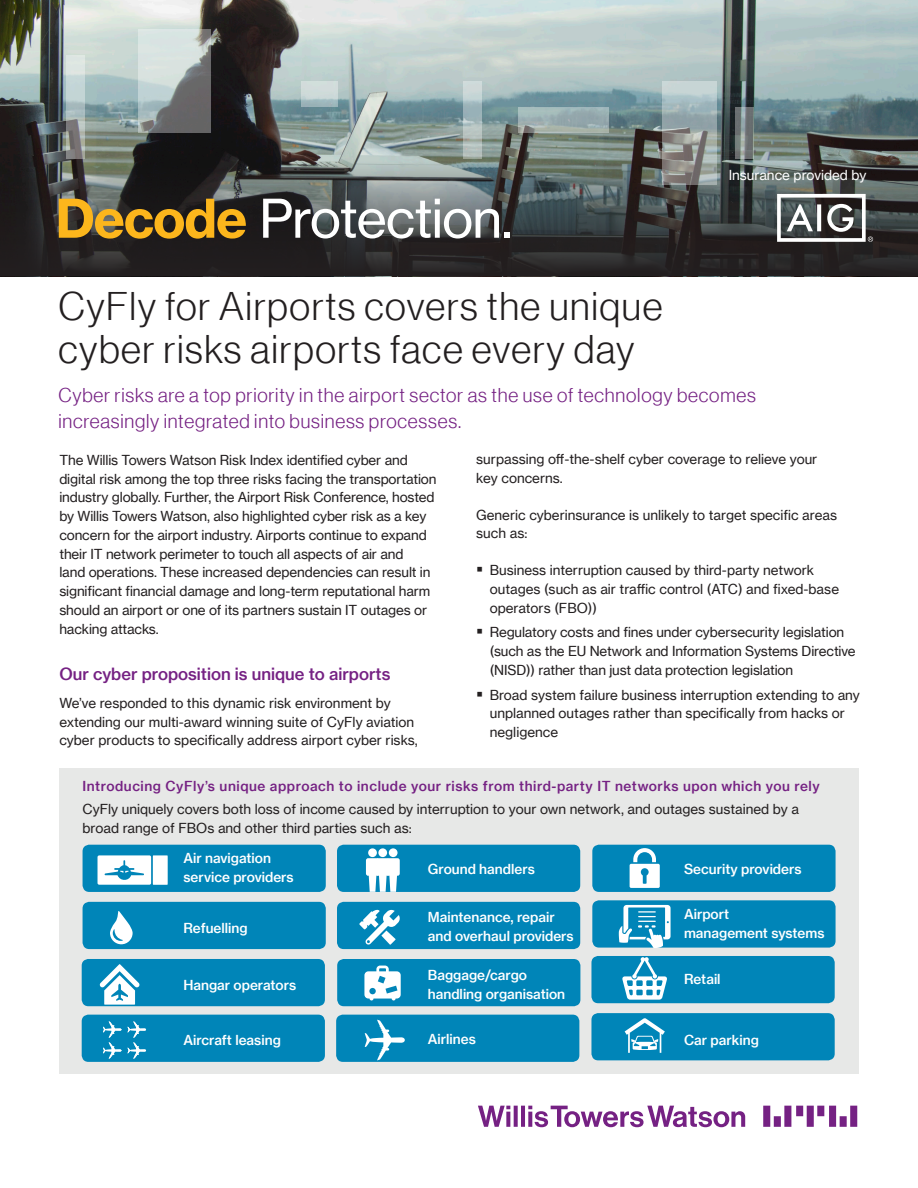
<style>
.page{position:relative;width:918px;height:1188px;background:#fff}
.page>*{position:absolute;margin:0;border:0;box-sizing:border-box;transform-origin:0 0}
.t1{font:52.5px "N Haas Grotesk TX Pro 55 Rg";letter-spacing:-.02em;color:#fff}
.t2{font:39px/43.5px "N Haas Grotesk DS Pro 45 Lt";letter-spacing:.04em;color:#231f20}
.t3{font:19.5px/25.5px "N Haas Grotesk DS Pro 45 Lt";letter-spacing:.04em;color:#752183}
.t4{font:16.5px "N Haas Grotesk TX Pro 65 Md";color:#752183}
.t5{font:13.5px/18.8px "N Haas Grotesk TX Pro 55 Rg";letter-spacing:-.01em;color:#231f20}
.t6{font:13.5px/18.8px "N Haas Grotesk TX Pro 65 Md";color:#fff}
.t7{font:13.5px "N Haas Grotesk TX Pro 65 Md";letter-spacing:.04em;color:#752183}
.t8{font:13.5px "N Haas Grotesk TX Pro 55 Rg";color:#fff}
.s1{font-family:"N Haas Grotesk TX Pro 75 Bd";color:#fcb61c}
</style>
<div class="page">
<svg style="left:478px;top:1106px;width:379px;height:21px"></svg>
<img style="left:0;top:0;width:918px;height:161px">
<svg style="left:0;top:161px;width:918px;height:115px;background:#3a3c3c"></svg>
<svg style="left:777px;top:194px;width:96px;height:48px"></svg>
<div style="left:59px;top:768px;width:800px;height:305px;background:#e7e8e7"></div>
<div style="left:83px;top:845px;width:243px;height:47px;background:#0085b8;border-radius:7px"></div>
<div style="left:83px;top:902px;width:243px;height:47px;background:#0085b8;border-radius:7px"></div>
<div style="left:82px;top:959px;width:243px;height:47px;background:#0085b8;border-radius:7px"></div>
<div style="left:82px;top:1015px;width:243px;height:47px;background:#0085b8;border-radius:7px"></div>
<div style="left:337px;top:845px;width:243px;height:47px;background:#0085b8;border-radius:7px"></div>
<div style="left:337px;top:902px;width:243px;height:47px;background:#0085b8;border-radius:7px"></div>
<div style="left:337px;top:959px;width:243px;height:47px;background:#0085b8;border-radius:7px"></div>
<div style="left:336px;top:1015px;width:243px;height:47px;background:#0085b8;border-radius:7px"></div>
<div style="left:592px;top:845px;width:244px;height:47px;background:#0085b8;border-radius:7px"></div>
<div style="left:592px;top:900px;width:244px;height:48px;background:#0085b8;border-radius:7px"></div>
<div style="left:591px;top:956px;width:244px;height:47px;background:#0085b8;border-radius:7px"></div>
<div style="left:591px;top:1013px;width:244px;height:47px;background:#0085b8;border-radius:7px"></div>
<svg style="left:625px;top:1018px;width:40px;height:35px"></svg>
<svg style="left:365px;top:1020px;width:40px;height:41px"></svg>
<svg style="left:630px;top:848px;width:30px;height:40px"></svg>
<svg style="left:619px;top:905px;width:52px;height:43px"></svg>
<svg style="left:622px;top:957px;width:45px;height:43px"></svg>
<svg style="left:98px;top:855px;width:70px;height:30px;background:#d4eaf3"></svg>
<svg style="left:110px;top:911px;width:23px;height:33px"></svg>
<svg style="left:100px;top:964px;width:40px;height:41px"></svg>
<svg style="left:128px;top:1021px;width:19px;height:38px"></svg>
<svg style="left:103px;top:1021px;width:19px;height:38px"></svg>
<div style="left:378px;top:848px;width:9px;height:9px;background:#fff;border-radius:50%"></div>
<div style="left:389px;top:848px;width:9px;height:9px;background:#fff;border-radius:50%"></div>
<svg style="left:366px;top:858px;width:34px;height:34px"></svg>
<div style="left:368px;top:848px;width:9px;height:9px;background:#fff;border-radius:50%"></div>
<svg style="left:359px;top:909px;width:41px;height:36px"></svg>
<svg style="left:364px;top:966px;width:37px;height:35px"></svg>
<svg style="left:66px;top:55px;width:18px;height:104px;background:#aeb7b6"></svg>
<svg style="left:301px;top:81px;width:36px;height:26px"></svg>
<svg style="left:663px;top:81px;width:54px;height:104px;background:#9ca6a5"></svg>
<svg style="left:464px;top:81px;width:18px;height:78px"></svg>
<svg style="left:139px;top:29px;width:72px;height:104px;background:#a3aaaa"></svg>
<svg style="left:735px;top:107px;width:18px;height:52px"></svg>
<svg style="left:518px;top:107px;width:91px;height:26px;background:#9daeaf"></svg>
<h1 class="t1" style="left:55px;top:186px;width:459px"><span class="s1">Decode</span> Protection.</h1>
<p class="t8" style="left:729px;top:167px;width:139px">Insurance provided by</p>
<h2 class="t2" style="left:58px;top:284px;width:606px">CyFly for Airports covers the unique cyber risks airports face every day</h2>
<h3 class="t3" style="left:58px;top:383px;width:699px">Cyber risks are a top priority in the airport sector as the use of technology becomes increasingly integrated into business processes.</h3>
<p class="t5" style="left:59px;top:451px;width:379px">The Willis Towers Watson Risk Index identified cyber and digital risk among the top three risks facing the transportation industry globally. Further, the Airport Risk Conference, hosted by Willis Towers Watson, also highlighted cyber risk as a key concern for the airport industry. Airports continue to expand their IT network perimeter to touch all aspects of air and<br>land operations. These increased dependencies can result in significant financial damage and long-term reputational harm should an airport or one of its partners sustain IT outages or hacking attacks.</p>
<p class="t4" style="left:59px;top:664px;width:333px">Our cyber proposition is unique to airports</p>
<p class="t5" style="left:59px;top:694px;width:360px">We’ve responded to this dynamic risk environment by extending our multi-award winning suite of CyFly aviation cyber products to specifically address airport cyber risks,</p>
<p class="t5" style="left:476px;top:450px;width:343px">surpassing off-the-shelf cyber coverage to relieve your key concerns.</p>
<p class="t5" style="left:476px;top:505px;width:362px">Generic cyberinsurance is unlikely to target specific areas such as:</p>
<p class="t5" style="left:490px;top:561px;width:351px">Business interruption caused by third-party network outages (such as air traffic control (ATC) and fixed-base operators (FBO))</p>
<p class="t5" style="left:490px;top:623px;width:367px">Regulatory costs and fines under cybersecurity legislation (such as the EU Network and Information Systems Directive (NISD)) rather than just data protection legislation</p>
<p class="t5" style="left:490px;top:685px;width:372px">Broad system failure business interruption extending to any unplanned outages rather than specifically from hacks or negligence</p>
<p class="t7" style="left:83px;top:778px;width:739px">Introducing CyFly’s unique approach to include your risks from third-party IT networks upon which you rely</p>
<p class="t5" style="left:83px;top:800px;width:718px">CyFly uniquely covers both loss of income caused by interruption to your own network, and outages sustained by a broad range of FBOs and other third parties such as:</p>
<p class="t6" style="left:183px;top:849px;width:112px">Air navigation service providers</p>
<p class="t6" style="left:183px;top:918px;width:66px">Refuelling</p>
<p class="t6" style="left:428px;top:860px;width:108px">Ground handlers</p>
<p class="t6" style="left:428px;top:908px;width:147px">Maintenance, repair and overhaul providers</p>
<p class="t6" style="left:428px;top:966px;width:139px">Baggage/cargo handling organisation</p>
<p class="t6" style="left:428px;top:1029px;width:49px">Airlines</p>
<p class="t6" style="left:684px;top:860px;width:119px">Security providers</p>
<p class="t6" style="left:684px;top:905px;width:142px">Airport<br>management systems</p>
<p class="t6" style="left:684px;top:969px;width:38px">Retail</p>
<p class="t6" style="left:183px;top:975px;width:114px">Hangar operators</p>
<p class="t6" style="left:684px;top:1031px;width:76px">Car parking</p>
<p class="t6" style="left:183px;top:1031px;width:99px">Aircraft leasing</p>
</div>
